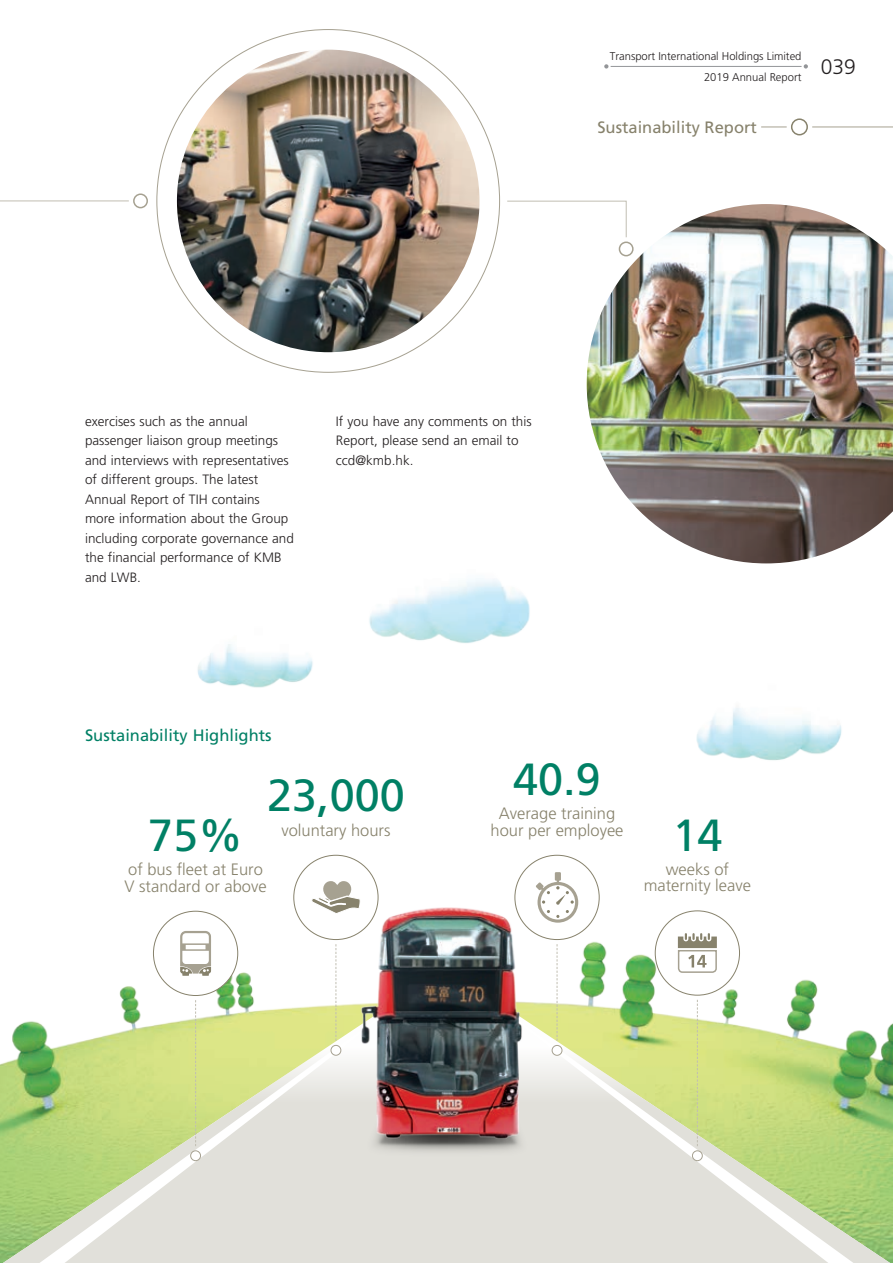
<style>
.page{position:relative;width:893px;height:1263px;background:#fff}
.page>*{position:absolute;margin:0;border:0;box-sizing:border-box;transform-origin:0 0}
.t1{font:45px "Frutiger LT Std";color:#008065}
.t2{font:300 21px "Frutiger LT Std";color:#231f20}
.t3{font:300 16.5px/16.5px "Frutiger LT Std";color:#87826c;text-align:center}
.t4{font:16.5px "Frutiger LT Std";color:#008065}
.t5{font:16.5px "Frutiger LT Std";color:#87826c}
.t6{font:300 13.5px/19.5px "Frutiger LT Std";color:#231f20}
.t7{font:300 11.25px/21.6px "Frutiger LT Std";color:#231f20;text-align:right}
</style>
<div class="page">
<svg style="left:804px;top:64px;width:4px;height:5px"></svg>
<svg style="left:604px;top:64px;width:4px;height:5px"></svg>
<hr style="left:611px;top:66px;width:190px;height:1px;background:#939598">
<div style="left:791px;top:118px;width:17px;height:17px;border:2px solid #87826c;border-radius:50%"></div>
<hr style="left:812px;top:127px;width:81px;height:1px;background:#a6a191">
<svg style="left:761px;top:127px;width:26px;height:1px"></svg>
<svg style="left:0;top:1023px;width:893px;height:240px;background:#a0c97f"></svg>
<svg style="left:446px;top:968px;width:437px;height:295px"></svg>
<svg style="left:10px;top:968px;width:436px;height:295px"></svg>
<div style="left:331px;top:1045px;width:10px;height:10px;background:#fff;border-radius:50%"></div>
<div style="left:331px;top:1045px;width:10px;height:10px;border:1px solid #a6a191;border-radius:50%"></div>
<svg style="left:336px;top:944px;width:1px;height:97px"></svg>
<svg style="left:312px;top:881px;width:40px;height:32px"></svg>
<div style="left:552px;top:1045px;width:10px;height:10px;background:#fff;border-radius:50%"></div>
<div style="left:552px;top:1045px;width:10px;height:11px;border:1px solid #a6a191;border-radius:50%"></div>
<svg style="left:557px;top:944px;width:1px;height:97px"></svg>
<svg style="left:536px;top:872px;width:42px;height:51px"></svg>
<div style="left:692px;top:1151px;width:10px;height:10px;background:#fff;border-radius:50%"></div>
<div style="left:692px;top:1150px;width:11px;height:11px;border:1px solid #a6a191;border-radius:50%"></div>
<svg style="left:697px;top:1000px;width:1px;height:146px"></svg>
<div style="left:655px;top:911px;width:84px;height:84px;background:#fff;border-radius:50%"></div>
<svg style="left:677px;top:933px;width:40px;height:40px"></svg>
<div style="left:191px;top:1151px;width:10px;height:10px;background:#fff;border-radius:50%"></div>
<div style="left:190px;top:1150px;width:11px;height:11px;border:1px solid #a6a191;border-radius:50%"></div>
<svg style="left:195px;top:1000px;width:1px;height:146px"></svg>
<div style="left:153px;top:911px;width:85px;height:84px;background:#fff;border-radius:50%"></div>
<svg style="left:180px;top:931px;width:31px;height:45px"></svg>
<img style="left:341px;top:1055px;width:211px;height:130px">
<img style="left:350px;top:892px;width:194px;height:262px">
<img style="left:177px;top:50px;width:302px;height:302px;border-radius:151px">
<svg style="left:507px;top:200px;width:120px;height:4px"></svg>
<img style="left:197px;top:644px;width:116px;height:44px">
<img style="left:696px;top:708px;width:146px;height:53px">
<img style="left:369px;top:578px;width:161px;height:65px">
<img style="left:587px;top:204px;width:306px;height:359px">
<div style="left:133px;top:193px;width:15px;height:15px;border:2px solid #a6a191;border-radius:50%"></div>
<hr style="left:0;top:201px;width:129px;height:1px;background:#c1beb2">
<p class="t7" style="left:610px;top:45px;width:193px">Transport International Holdings Limited<br>2019 Annual Report</p>
<p class="t5" style="left:597px;top:117px;width:161px">Sustainability Report</p>
<h2 class="t2" style="left:821px;top:55px;width:37px">039</h2>
<p class="t6" style="left:85px;top:412px;width:210px">exercises such as the annual passenger liaison group meetings and interviews with representatives of different groups. The latest<br>Annual Report of TIH contains<br>more information about the Group including corporate governance and the financial performance of KMB and LWB.</p>
<p class="t6" style="left:336px;top:412px;width:197px">If you have any comments on this<br>Report, please send an email to ccd@kmb.hk.</p>
<p class="t4" style="left:85px;top:725px;width:188px">Sustainability Highlights</p>
<h1 class="t1" style="left:267px;top:769px;width:139px">23,000</h1>
<p class="t3" style="left:281px;top:822px;width:111px">voluntary hours</p>
<h1 class="t1" style="left:148px;top:809px;width:97px">75%</h1>
<p class="t3" style="left:125px;top:861px;width:144px;text-align:left">of bus fleet at Euro<br>V standard or above</p>
<h1 class="t1" style="left:513px;top:753px;width:89px">40.9</h1>
<p class="t3" style="left:491px;top:805px;width:134px">Average training hour per employee</p>
<h1 class="t1" style="left:672px;top:808px;width:52px">14</h1>
<p class="t3" style="left:644px;top:861px;width:109px">weeks of maternity leave</p>
</div>
